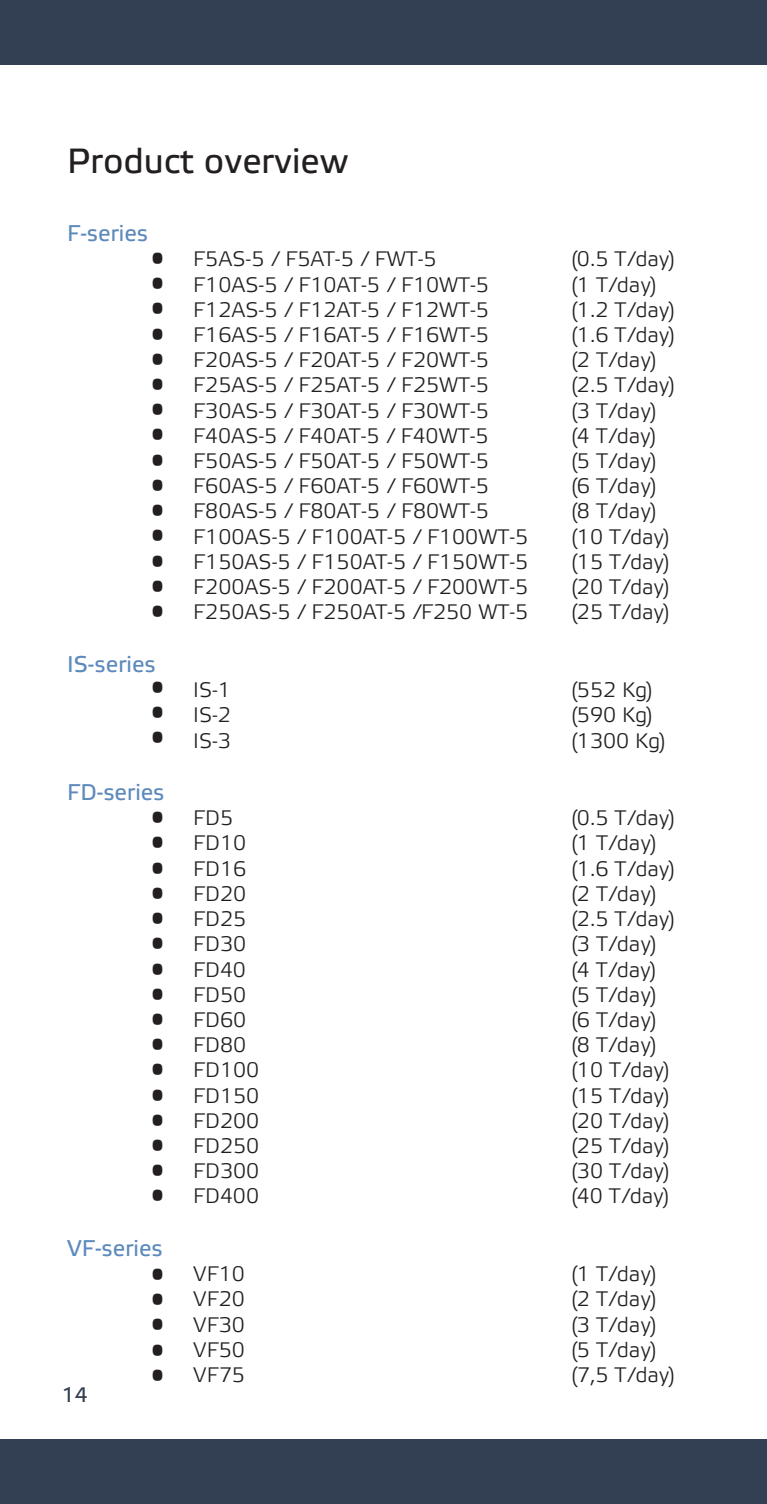
<style>
.page{position:relative;width:767px;height:1504px;background:#fff}
.page>*{position:absolute;margin:0;border:0;box-sizing:border-box;transform-origin:0 0}
.t1{font:35px "Etelka Text Pro";color:#231f20}
.t2{font:22.75px "Etelka Text Pro";color:#5d8abc}
.t3{font:21px/25.2px "Etelka Light Pro";color:#231f20;text-align:justify}
.t4{font:21px "Etelka Text Pro";color:#333f52}
</style>
<div class="page">
<div style="left:0;top:0;width:766px;height:64px;background:#333f52"></div>
<div style="left:0;top:1439px;width:766px;height:64px;background:#333f52"></div>
<h1 class="t1" style="left:67px;top:142px;width:283px">Product overview</h1>
<p class="t2" style="left:67px;top:221px;width:82px">F-series</p>
<p class="t3" style="left:151px;top:246px;width:14px">• • • • • • • • • • • • • • •</p>
<p class="t2" style="left:67px;top:651px;width:90px">IS-series</p>
<p class="t3" style="left:151px;top:675px;width:14px">• • •</p>
<p class="t2" style="left:67px;top:779px;width:99px">FD-series</p>
<p class="t3" style="left:151px;top:805px;width:14px">• • • • • • • • • • • • • • • •</p>
<p class="t2" style="left:67px;top:1235px;width:97px">VF-series</p>
<p class="t4" style="left:62px;top:1383px;width:28px">14</p>
<p class="t3" style="left:151px;top:1262px;width:14px">• • • • •</p>
<p class="t3" style="left:193px;top:248px;width:245px">F5AS-5 / F5AT-5 / FWT-5</p>
<p class="t3" style="left:571px;top:248px;width:105px">(0.5 T/day)</p>
<p class="t3" style="left:193px;top:273px;width:297px">F10AS-5 / F10AT-5 / F10WT-5</p>
<p class="t3" style="left:571px;top:273px;width:86px">(1 T/day)</p>
<p class="t3" style="left:193px;top:298px;width:297px">F12AS-5 / F12AT-5 / F12WT-5</p>
<p class="t3" style="left:571px;top:298px;width:105px">(1.2 T/day)</p>
<p class="t3" style="left:193px;top:323px;width:297px">F16AS-5 / F16AT-5 / F16WT-5</p>
<p class="t3" style="left:571px;top:323px;width:105px">(1.6 T/day)</p>
<p class="t3" style="left:193px;top:348px;width:297px">F20AS-5 / F20AT-5 / F20WT-5</p>
<p class="t3" style="left:571px;top:348px;width:86px">(2 T/day)</p>
<p class="t3" style="left:193px;top:374px;width:297px">F25AS-5 / F25AT-5 / F25WT-5</p>
<p class="t3" style="left:571px;top:374px;width:105px">(2.5 T/day)</p>
<p class="t3" style="left:193px;top:399px;width:297px">F30AS-5 / F30AT-5 / F30WT-5</p>
<p class="t3" style="left:571px;top:399px;width:86px">(3 T/day)</p>
<p class="t3" style="left:193px;top:424px;width:297px">F40AS-5 / F40AT-5 / F40WT-5</p>
<p class="t3" style="left:571px;top:424px;width:86px">(4 T/day)</p>
<p class="t3" style="left:193px;top:449px;width:297px">F50AS-5 / F50AT-5 / F50WT-5</p>
<p class="t3" style="left:571px;top:449px;width:86px">(5 T/day)</p>
<p class="t3" style="left:193px;top:474px;width:297px">F60AS-5 / F60AT-5 / F60WT-5</p>
<p class="t3" style="left:571px;top:474px;width:86px">(6 T/day)</p>
<p class="t3" style="left:193px;top:500px;width:297px">F80AS-5 / F80AT-5 / F80WT-5</p>
<p class="t3" style="left:571px;top:500px;width:86px">(8 T/day)</p>
<p class="t3" style="left:193px;top:525px;width:336px">F100AS-5 / F100AT-5 / F100WT-5</p>
<p class="t3" style="left:571px;top:525px;width:99px">(10 T/day)</p>
<p class="t3" style="left:193px;top:550px;width:336px">F150AS-5 / F150AT-5 / F150WT-5</p>
<p class="t3" style="left:571px;top:550px;width:99px">(15 T/day)</p>
<p class="t3" style="left:193px;top:575px;width:336px">F200AS-5 / F200AT-5 / F200WT-5</p>
<p class="t3" style="left:571px;top:575px;width:99px">(20 T/day)</p>
<p class="t3" style="left:193px;top:600px;width:336px">F250AS-5 / F250AT-5 /F250 WT-5</p>
<p class="t3" style="left:571px;top:600px;width:99px">(25 T/day)</p>
<p class="t3" style="left:193px;top:678px;width:39px">IS-1</p>
<p class="t3" style="left:571px;top:678px;width:82px">(552 Kg)</p>
<p class="t3" style="left:193px;top:703px;width:39px">IS-2</p>
<p class="t3" style="left:571px;top:703px;width:82px">(590 Kg)</p>
<p class="t3" style="left:193px;top:729px;width:39px">IS-3</p>
<p class="t3" style="left:571px;top:729px;width:95px">(1300 Kg)</p>
<p class="t3" style="left:193px;top:806px;width:41px">FD5</p>
<p class="t3" style="left:571px;top:806px;width:105px">(0.5 T/day)</p>
<p class="t3" style="left:193px;top:831px;width:54px">FD10</p>
<p class="t3" style="left:571px;top:831px;width:86px">(1 T/day)</p>
<p class="t3" style="left:193px;top:857px;width:54px">FD16</p>
<p class="t3" style="left:571px;top:857px;width:105px">(1.6 T/day)</p>
<p class="t3" style="left:193px;top:882px;width:54px">FD20</p>
<p class="t3" style="left:571px;top:882px;width:86px">(2 T/day)</p>
<p class="t3" style="left:193px;top:907px;width:54px">FD25</p>
<p class="t3" style="left:571px;top:907px;width:105px">(2.5 T/day)</p>
<p class="t3" style="left:193px;top:932px;width:54px">FD30</p>
<p class="t3" style="left:571px;top:932px;width:86px">(3 T/day)</p>
<p class="t3" style="left:193px;top:957px;width:54px">FD40</p>
<p class="t3" style="left:571px;top:957px;width:86px">(4 T/day)</p>
<p class="t3" style="left:193px;top:983px;width:54px">FD50</p>
<p class="t3" style="left:571px;top:983px;width:86px">(5 T/day)</p>
<p class="t3" style="left:193px;top:1008px;width:54px">FD60</p>
<p class="t3" style="left:571px;top:1008px;width:86px">(6 T/day)</p>
<p class="t3" style="left:193px;top:1033px;width:54px">FD80</p>
<p class="t3" style="left:571px;top:1033px;width:86px">(8 T/day)</p>
<p class="t3" style="left:193px;top:1058px;width:67px">FD100</p>
<p class="t3" style="left:571px;top:1058px;width:99px">(10 T/day)</p>
<p class="t3" style="left:193px;top:1083px;width:67px">FD150</p>
<p class="t3" style="left:571px;top:1083px;width:99px">(15 T/day)</p>
<p class="t3" style="left:193px;top:1109px;width:67px">FD200</p>
<p class="t3" style="left:571px;top:1109px;width:99px">(20 T/day)</p>
<p class="t3" style="left:193px;top:1134px;width:67px">FD250</p>
<p class="t3" style="left:571px;top:1134px;width:99px">(25 T/day)</p>
<p class="t3" style="left:193px;top:1159px;width:67px">FD300</p>
<p class="t3" style="left:571px;top:1159px;width:99px">(30 T/day)</p>
<p class="t3" style="left:193px;top:1184px;width:67px">FD400</p>
<p class="t3" style="left:571px;top:1184px;width:99px">(40 T/day)</p>
<p class="t3" style="left:193px;top:1262px;width:53px">VF10</p>
<p class="t3" style="left:571px;top:1262px;width:86px">(1 T/day)</p>
<p class="t3" style="left:193px;top:1287px;width:53px">VF20</p>
<p class="t3" style="left:571px;top:1287px;width:86px">(2 T/day)</p>
<p class="t3" style="left:193px;top:1312px;width:53px">VF30</p>
<p class="t3" style="left:571px;top:1312px;width:86px">(3 T/day)</p>
<p class="t3" style="left:193px;top:1338px;width:53px">VF50</p>
<p class="t3" style="left:571px;top:1338px;width:86px">(5 T/day)</p>
<p class="t3" style="left:193px;top:1363px;width:53px">VF75</p>
<p class="t3" style="left:571px;top:1363px;width:105px">(7,5 T/day)</p>
</div>
